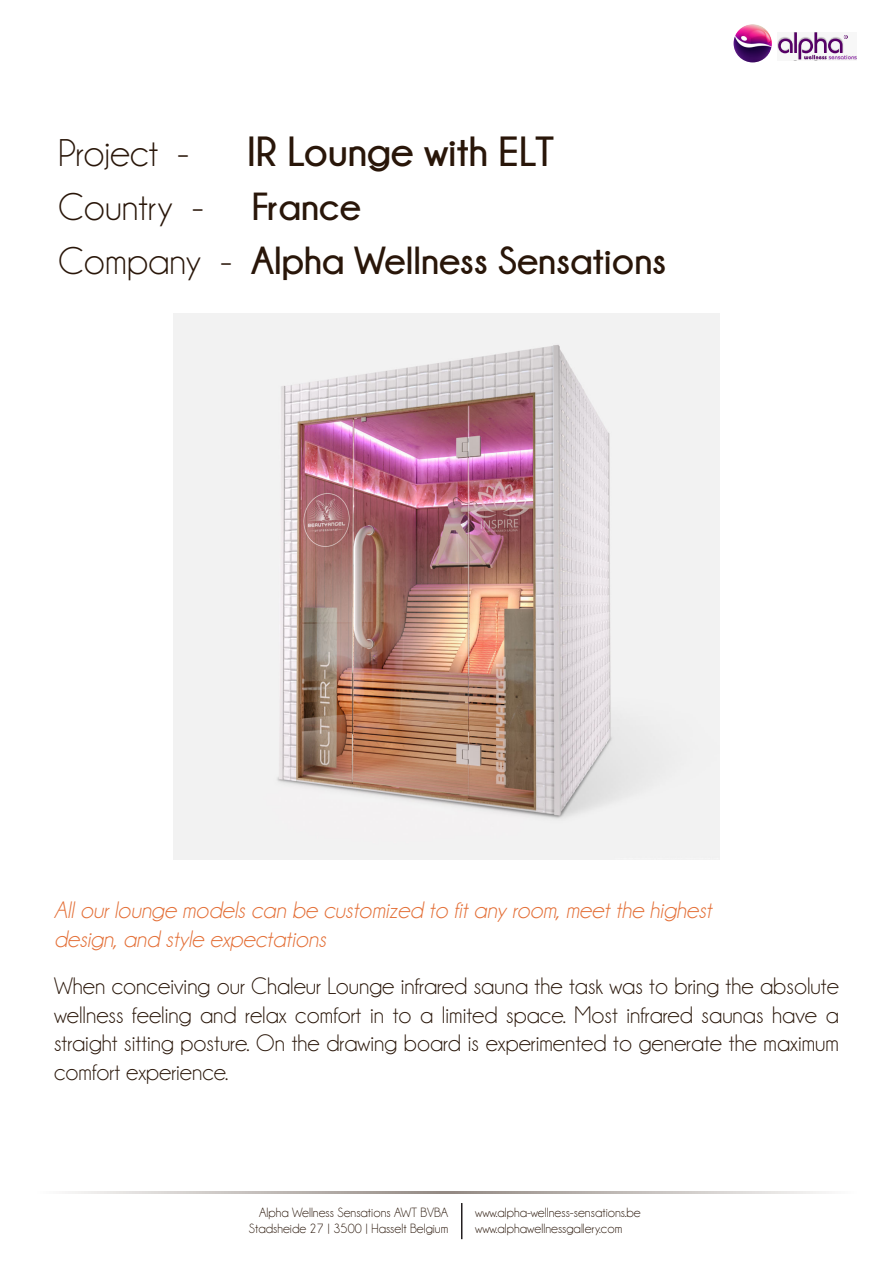
<style>
.page{position:relative;width:893px;height:1263px;background:#fff}
.page>*{position:absolute;margin:0;border:0;box-sizing:border-box;transform-origin:0 0}
.t1{font:700 42px "Champagne&Limousines";color:#291609}
.t2{font:700 39px "Champagne&Limousines";color:#291609}
.t3{font:39px "Champagne&Limousines";color:#291609}
.t4{font:24px/28.8px "Champagne&Limousines";color:#291609;text-align:justify}
.t5{font:italic 24px/28.8px "Champagne&Limousines";color:#e36d34}
.t6{font:13.5px/16.2px "Champagne&Limousines";color:#291609;text-align:right}
.s1{font-weight:700}
.s2{font-weight:400}
</style>
<div class="page">
<hr style="left:447px;top:1192px;width:425px;height:2px;background:#291609">
<hr style="left:21px;top:1192px;width:425px;height:2px;background:#291609">
<img style="left:733px;top:24px;width:39px;height:38px;border-radius:19px">
<div style="left:777px;top:32px;width:80px;height:28px;background:#231f20;opacity:.29"></div>
<svg style="left:778px;top:32px;width:79px;height:27px"></svg>
<hr style="left:461px;top:1203px;width:1px;height:36px;background:#231f20">
<img style="left:174px;top:314px;width:545px;height:545px">
<p class="t3" style="left:58px;top:133px;width:132px">Project -</p>
<p class="t1" style="left:247px;top:128px;width:309px">IR Lounge with ELT</p>
<p class="t3" style="left:58px;top:187px;width:304px">Country - <span class="s1">France</span></p>
<p class="t2" style="left:58px;top:239px;width:610px"><span class="s2">Company -</span> Alpha Wellness Sensations</p>
<p class="t5" style="left:54px;top:896px;width:659px">All our lounge models can be customized to fit any room, meet the highest design, and style expectations</p>
<p class="t4" style="left:54px;top:971px;width:786px">When conceiving our Chaleur Lounge infrared sauna the task was to bring the absolute wellness feeling and relax comfort in to a limited space. Most infrared saunas have a straight sitting posture. On the drawing board is experimented to generate the maximum comfort experience.</p>
<p class="t6" style="left:249px;top:1204px;width:201px">Alpha Wellness Sensations AWT BVBA<br>Stadsheide 27 | 3500 | Hasselt Belgium</p>
<p class="t6" style="left:475px;top:1204px;width:167px;text-align:left">www.alpha-wellness-sensations.be www.alphawellnessgallery.com</p>
</div>
